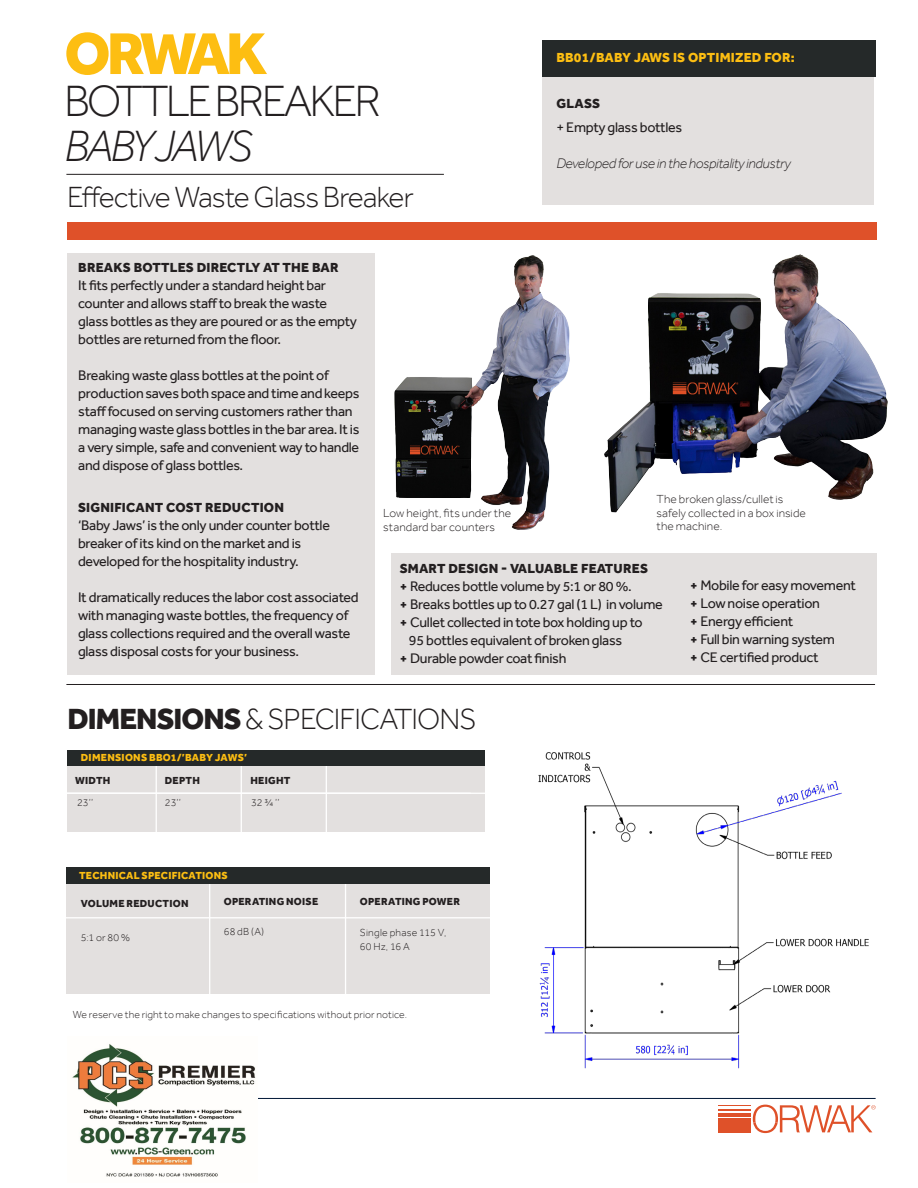
<style>
.page{position:relative;width:918px;height:1188px;background:#fff}
.page>*{position:absolute;margin:0;border:0;box-sizing:border-box;transform-origin:0 0}
.t1{font:800 60.9px "Effra";letter-spacing:-.075em;color:#fdbe12}
.t2{font:300 45px/45px "Effra";letter-spacing:-.065em;color:#231f20}
.t3{font:300 30px "Effra";letter-spacing:-.03em;color:#231f20}
.t4{font:14.25px/18px "Effra";letter-spacing:-.02em;color:#231f20}
.t5{font:italic 300 14.25px "Effra";letter-spacing:-.02em;color:#231f20}
.Box{font:800 13.5px "Effra";letter-spacing:.015em;color:#231f20}
.t6{font:800 13.5px "Effra";letter-spacing:.015em;color:#fdbe12}
.Tabb-asterix{font:300 12px/13.5px "Effra";letter-spacing:.01em;color:#231f20}
.Tabb-head{font:300 10.5px "Effra";letter-spacing:.015em;color:#231f20}
.List_1{font:800 10.5px "Effra";letter-spacing:.025em;color:#fdbe12}
.List_1-2{font:800 10.5px "Effra";letter-spacing:.025em;color:#231f20}
.List_1-3{font:300 10.5px "Effra";color:#231f20}
.Tabb-head-2{font:800 10.5px "Effra";letter-spacing:.025em;color:#231f20}
.s1{font-style:italic}
.s2{font-weight:800;font-size:13.5px}
.s3{font-weight:800}
</style>
<div class="page">
<div style="left:542px;top:76px;width:332px;height:129px;background:#e3e0df"></div>
<div style="left:68px;top:253px;width:307px;height:422px;background:#e3e0df"></div>
<div style="left:391px;top:553px;width:486px;height:122px;background:#e3e0df"></div>
<hr style="left:66px;top:174px;width:378px;height:1px;background:#231f20">
<hr style="left:66px;top:684px;width:809px;height:1px;background:#231f20">
<div style="left:542px;top:40px;width:333px;height:36px;background:#252929"></div>
<div style="left:68px;top:223px;width:809px;height:17px;background:#df5129"></div>
<div style="left:68px;top:757px;width:417px;height:75px;background:#e3e0df"></div>
<hr style="left:63px;top:793px;width:532px;height:1px;background:#fff">
<hr style="left:156px;top:739px;width:1px;height:99px;background:#fff">
<hr style="left:241px;top:739px;width:1px;height:99px;background:#fff">
<hr style="left:326px;top:739px;width:1px;height:99px;background:#fff">
<div style="left:68px;top:750px;width:417px;height:16px;background:#252929"></div>
<div style="left:66px;top:867px;width:424px;height:126px;background:#e3e0df"></div>
<hr style="left:209px;top:874px;width:1px;height:134px;background:#fff">
<hr style="left:345px;top:874px;width:1px;height:134px;background:#fff">
<hr style="left:55px;top:917px;width:820px;height:1px;background:#fff">
<div style="left:66px;top:867px;width:424px;height:16px;background:#252929"></div>
<hr style="left:68px;top:1098px;width:808px;height:1px;background:#001737">
<div style="left:718px;top:1123px;width:33px;height:9px;background:#df5129"></div>
<div style="left:718px;top:1118px;width:33px;height:5px;background:#df5129"></div>
<hr style="left:718px;top:1114px;width:33px;height:3px;background:#df5129">
<hr style="left:718px;top:1109px;width:33px;height:2px;background:#df5129">
<svg style="left:753px;top:1107px;width:123px;height:26px"></svg>
<img style="left:507px;top:752px;width:369px;height:355px">
<img style="left:395px;top:255px;width:175px;height:274px">
<img style="left:604px;top:254px;width:284px;height:258px">
<img style="left:68px;top:1044px;width:190px;height:133px">
<p class="t1" style="left:64px;top:17px;width:205px">ORWAK</p>
<p class="t2" style="left:64px;top:78px;width:319px">BOTTLE BREAKER<br><span class="s1">BABY JAWS</span></p>
<p class="t3" style="left:67px;top:179px;width:348px">Effective Waste Glass Breaker</p>
<p class="Box" style="left:78px;top:260px;width:262px">BREAKS BOTTLES DIRECTLY AT THE BAR</p>
<p class="t4" style="left:78px;top:277px;width:280px">It fits perfectly under a standard height bar counter and allows staff to break the waste glass bottles as they are poured or as the empty bottles are returned from the floor.</p>
<p class="t4" style="left:78px;top:367px;width:283px">Breaking waste glass bottles at the point of production saves both space and time and keeps staff focused on serving customers rather than managing waste glass bottles in the bar area. It is a very simple, safe and convenient way to handle and dispose of glass bottles.</p>
<p class="t6" style="left:556px;top:49px;width:240px">BB01/BABY JAWS IS OPTIMIZED FOR:</p>
<p class="Box" style="left:556px;top:95px;width:45px">GLASS</p>
<p class="t4" style="left:556px;top:118px;width:127px">+ Empty glass bottles</p>
<p class="t5" style="left:556px;top:155px;width:236px">Developed for use in the hospitality industry</p>
<p class="Box" style="left:78px;top:499px;width:207px">SIGNIFICANT COST REDUCTION</p>
<p class="t4" style="left:78px;top:516px;width:253px">‘Baby Jaws’ is the only under counter bottle breaker of its kind on the market and is developed for the hospitality industry.</p>
<p class="t4" style="left:78px;top:588px;width:282px">It dramatically reduces the labor cost associated with managing waste bottles, the frequency of glass collections required and the overall waste glass disposal costs for your business.</p>
<p class="Tabb-asterix" style="left:383px;top:506px;width:130px">Low height, fits under the standard bar counters</p>
<p class="Tabb-asterix" style="left:657px;top:493px;width:151px">The broken glass/cullet is safely collected in a box inside the machine.</p>
<p class="Box" style="left:400px;top:560px;width:250px">SMART DESIGN - VALUABLE FEATURES</p>
<p class="t4" style="left:400px;top:577px;width:234px"><span class="s2">+</span> Reduces bottle volume by 5:1 or 80 %.</p>
<p class="t4" style="left:400px;top:595px;width:265px"><span class="s2">+</span> Breaks bottles up to 0.27 gal (1 L) in volume</p>
<p class="t4" style="left:409px;top:613px;width:235px;text-indent:-9px"><span class="s2">+</span> Cullet collected in tote box holding up to<br>95 bottles equivalent of broken glass</p>
<p class="t4" style="left:400px;top:649px;width:168px"><span class="s2">+</span> Durable powder coat finish</p>
<p class="t4" style="left:690px;top:576px;width:167px"><span class="s2">+</span> Mobile for easy movement</p>
<p class="t4" style="left:690px;top:594px;width:131px"><span class="s2">+</span> Low noise operation</p>
<p class="t4" style="left:690px;top:612px;width:105px"><span class="s2">+</span> Energy efficient</p>
<p class="t4" style="left:690px;top:630px;width:146px"><span class="s2">+</span> Full bin warning system</p>
<p class="t4" style="left:690px;top:648px;width:130px"><span class="s2">+</span> CE certified product</p>
<p class="t3" style="left:67px;top:701px;width:411px"><span class="s3">DIMENSIONS</span> &amp; SPECIFICATIONS</p>
<p class="List_1" style="left:81px;top:752px;width:168px">DIMENSIONS BBO1/’BABY JAWS’</p>
<p class="List_1-2" style="left:75px;top:774px;width:37px">WIDTH</p>
<p class="List_1-2" style="left:165px;top:774px;width:37px">DEPTH</p>
<p class="List_1-2" style="left:250px;top:774px;width:42px">HEIGHT</p>
<p class="List_1-3" style="left:77px;top:797px;width:18px">23’’</p>
<p class="List_1-3" style="left:165px;top:797px;width:18px">23’’</p>
<p class="List_1-3" style="left:251px;top:797px;width:30px">32 3/4 ’’</p>
<p class="List_1" style="left:79px;top:869px;width:150px">TECHNICAL SPECIFICATIONS</p>
<p class="List_1-2" style="left:81px;top:897px;width:109px">VOLUME REDUCTION</p>
<p class="Tabb-head" style="left:81px;top:931px;width:51px">5:1 or 80 %</p>
<p class="Tabb-head-2" style="left:224px;top:896px;width:96px">OPERATING NOISE</p>
<p class="Tabb-head" style="left:224px;top:926px;width:42px">68 dB (A)</p>
<p class="List_1-2" style="left:360px;top:896px;width:102px">OPERATING POWER</p>
<p class="Tabb-head" style="left:360px;top:927px;width:88px">Single phase 115 V,</p>
<p class="Tabb-head" style="left:360px;top:940px;width:51px">60 Hz, 16 A</p>
<p class="Tabb-head" style="left:73px;top:1008px;width:336px">We reserve the right to make changes to specifications without prior notice.</p>
</div>
